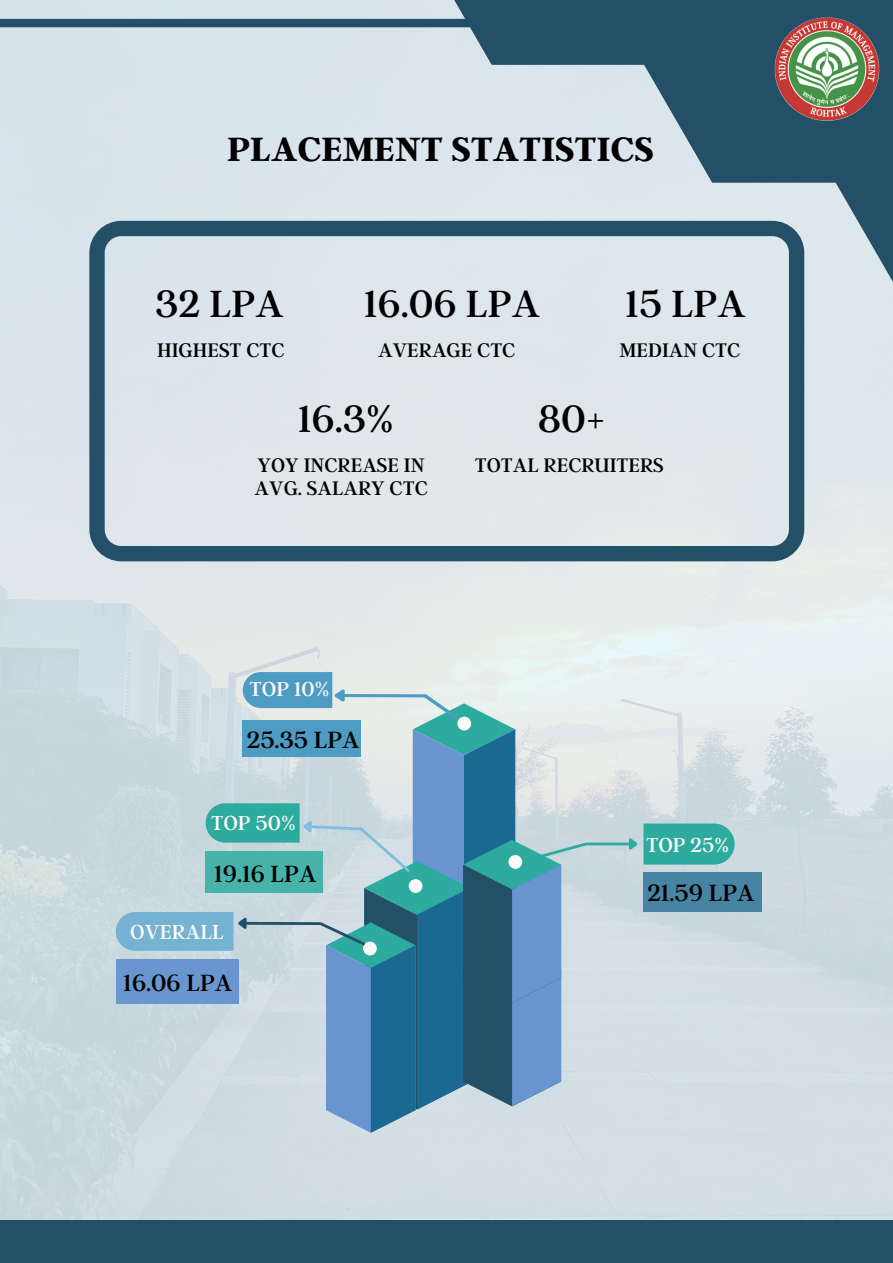
<style>
.page{position:relative;width:893px;height:1263px;background:#fff}
.page>*{position:absolute;margin:0;border:0;box-sizing:border-box;transform-origin:0 0}
.t1{font:112.57px "Argent CF";color:#fbfaf8}
.t2{font:42.22px "Argent CF";color:#000}
.t3{font:700 37.5px "Argent CF";color:#000}
.t4{font:26.17px "Argent CF";color:#000}
.t5{font:22.5px "Argent CF";color:#fbfaf8}
.t6{font:21.83px "Argent CF";color:#000}
</style>
<div class="page">
<img style="left:0;top:0;width:893px;height:1220px">
<div style="left:0;top:1220px;width:893px;height:43px;background:#235068"></div>
<svg style="left:415px;top:0;width:210px;height:65px;background:#517589"></svg>
<svg style="left:625px;top:0;width:268px;height:183px;background:#476d81"></svg>
<svg style="left:827px;top:44px;width:66px;height:250px;background:#658697"></svg>
<img style="left:770px;top:16px;width:113px;height:104px">
<div style="left:0;top:19px;width:488px;height:8px;background:#235068"></div>
<svg style="left:89px;top:221px;width:715px;height:340px;background:#c6d3d9"></svg>
<div style="left:643px;top:872px;width:119px;height:40px;background:#4481a2"></div>
<hr style="left:586px;top:842px;width:43px;height:3px;background:#2dab9f">
<svg style="left:626px;top:823px;width:108px;height:41px;background:#4bb3ab"></svg>
<svg style="left:116px;top:672px;width:472px;height:461px;background:#93b8c9"></svg>
<div style="left:117px;top:959px;width:122px;height:45px;background:#6895cf"></div>
<p class="t3" style="left:227px;top:124px;width:428px">PLACEMENT STATISTICS</p>
<p class="t2" style="left:155px;top:276px;width:130px">32 LPA</p>
<p class="t2" style="left:364px;top:276px;width:178px">16.06 LPA</p>
<p class="t2" style="left:625px;top:276px;width:122px">15 LPA</p>
<p class="t6" style="left:157px;top:336px;width:129px">HIGHEST CTC</p>
<p class="t6" style="left:378px;top:336px;width:139px">AVERAGE CTC</p>
<p class="t6" style="left:619px;top:336px;width:122px">MEDIAN CTC</p>
<p class="t2" style="left:298px;top:391px;width:97px">16.3%</p>
<p class="t2" style="left:538px;top:391px;width:69px">80+</p>
<p class="t6" style="left:257px;top:451px;width:169px">YOY INCREASE IN</p>
<p class="t6" style="left:255px;top:473px;width:175px">AVG. SALARY CTC</p>
<p class="t6" style="left:475px;top:451px;width:191px">TOTAL RECRUITERS</p>
<p class="t5" style="left:249px;top:674px;width:81px">TOP 10%</p>
<p class="t4" style="left:247px;top:722px;width:114px">25.35 LPA</p>
<p class="t5" style="left:211px;top:808px;width:86px">TOP 50%</p>
<p class="t4" style="left:214px;top:856px;width:104px">19.16 LPA</p>
<p class="t5" style="left:130px;top:917px;width:95px">OVERALL</p>
<p class="t4" style="left:123px;top:965px;width:111px">16.06 LPA</p>
<p class="t1" style="left:359px;top:845px;width:23px">.</p>
<p class="t1" style="left:405px;top:783px;width:23px">.</p>
<p class="t1" style="left:453px;top:620px;width:23px">.</p>
<p class="t1" style="left:504px;top:758px;width:23px">.</p>
<p class="t5" style="left:646px;top:830px;width:85px">TOP 25%</p>
<p class="t4" style="left:647px;top:875px;width:109px">21.59 LPA</p>
</div>
